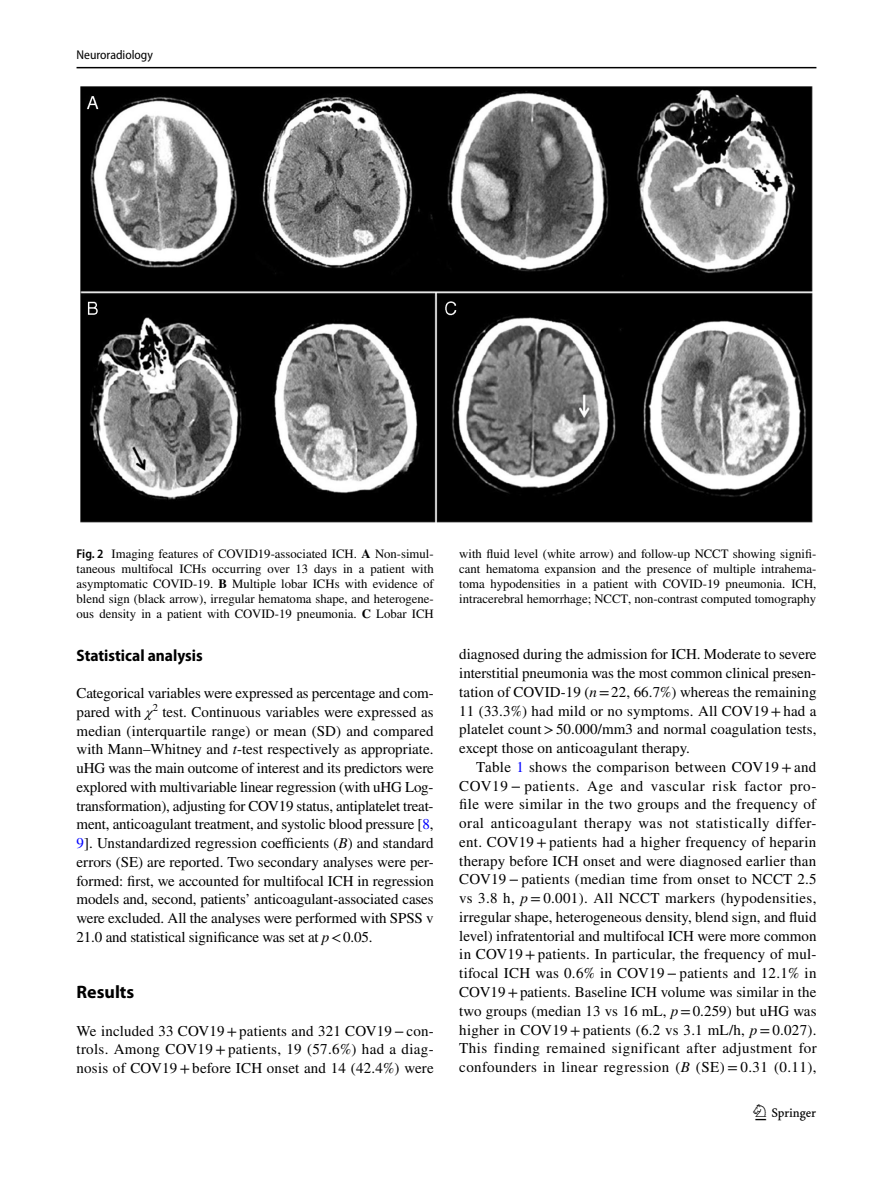
<style>
.page{position:relative;width:893px;height:1187px;background:#fff}
.page>*{position:absolute;margin:0;border:0;box-sizing:border-box;transform-origin:0 0}
.t1{font:22.5px "Springnew Regular 3";color:#000}
.t2{font:700 18px "Myriad Pro";color:#000}
.t3{font:700 semi-condensed 16.5px "Myriad Pro";color:#000}
.t4{font:15px/18.8px "STIX";letter-spacing:.005em;color:#000;text-align:justify}
.t5{font:12.75px/15px "STIX";color:#000;text-align:justify}
.t6{font:semi-condensed 12.75px "Myriad Pro";color:#000}
.s1{font-family:"Myriad Pro";font-weight:600;font-stretch:semi-condensed}
.s2{font-weight:700}
.s3{font-style:italic}
.s4{color:#00f}
</style>
<div class="page">
<hr style="left:77px;top:67px;width:739px;height:1px;background:#000">
<img style="left:81px;top:87px;width:731px;height:436px">
<p class="t6" style="left:77px;top:48px;width:78px">Neuroradiology</p>
<p class="t5" style="left:77px;top:547px;width:359px"><span class="s1">Fig. 2</span> Imaging features of COVID19-associated ICH. <span class="s2">A</span> Non-simul&shy;taneous multifocal ICHs occurring over 13 days in a patient with asymptomatic COVID-19. <span class="s2">B</span> Multiple lobar ICHs with evidence of blend sign (black arrow), irregular hematoma shape, and heterogene&shy;ous density in a patient with COVID-19 pneumonia. <span class="s2">C</span> Lobar ICH</p>
<p class="t5" style="left:459px;top:547px;width:359px">with fluid level (white arrow) and follow-up NCCT showing signifi&shy;cant hematoma expansion and the presence of multiple intrahema&shy;toma hypodensities in a patient with COVID-19 pneumonia. ICH, intracerebral hemorrhage; NCCT, non-contrast computed tomography</p>
<p class="t3" style="left:77px;top:645px;width:128px">Statistical analysis</p>
<p class="t4" style="left:77px;top:684px;width:359px">Categorical variables were expressed as percentage and com&shy;pared with <span class="s3">χ</span><sup>2</sup> test. Continuous variables were expressed as median (interquartile range) or mean (SD) and compared with Mann–Whitney and <span class="s3">t</span>-test respectively as appropriate. uHG was the main outcome of interest and its predictors were explored with multivariable linear regression (with uHG Log&shy;transformation), adjusting for COV19 status, antiplatelet treat&shy;ment, anticoagulant treatment, and systolic blood pressure [<span class="s4">8</span>, <span class="s4">9</span>]. Unstandardized regression coefficients (<span class="s3">B</span>) and standard errors (SE) are reported. Two secondary analyses were per&shy;formed: first, we accounted for multifocal ICH in regression models and, second, patients’ anticoagulant-associated cases were excluded. All the analyses were performed with SPSS v 21.0 and statistical significance was set at <span class="s3">p</span>&lt;0.05.</p>
<p class="t2" style="left:77px;top:980px;width:59px">Results</p>
<p class="t4" style="left:77px;top:1022px;width:359px">We included 33 COV19+patients and 321 COV19−con&shy;trols. Among COV19+patients, 19 (57.6%) had a diag&shy;nosis of COV19+before ICH onset and 14 (42.4%) were</p>
<p class="t4" style="left:459px;top:646px;width:359px">diagnosed during the admission for ICH. Moderate to severe interstitial pneumonia was the most common clinical presen&shy;tation of COVID-19 (<span class="s3">n</span>=22, 66.7%) whereas the remaining 11 (33.3%) had mild or no symptoms. All COV19+had a platelet count&gt;50.000/mm3 and normal coagulation tests, except those on anticoagulant therapy.</p>
<p class="t4" style="left:459px;top:758px;width:359px;text-indent:17px">Table <span class="s4">1</span> shows the comparison between COV19+and COV19 − patients. Age and vascular risk factor pro&shy;file were similar in the two groups and the frequency of oral anticoagulant therapy was not statistically differ&shy;ent. COV19+patients had a higher frequency of heparin therapy before ICH onset and were diagnosed earlier than COV19−patients (median time from onset to NCCT 2.5 vs 3.8 h, <span class="s3">p</span>=0.001). All NCCT markers (hypodensities, irregular shape, heterogeneous density, blend sign, and fluid level) infratentorial and multifocal ICH were more common in COV19+patients. In particular, the frequency of mul&shy;tifocal ICH was 0.6% in COV19−patients and 12.1% in COV19+patients. Baseline ICH volume was similar in the two groups (median 13 vs 16 mL, <span class="s3">p</span>=0.259) but uHG was higher in COV19+patients (6.2 vs 3.1 mL/h, <span class="s3">p</span>=0.027).<br>This finding remained significant after adjustment for confounders in linear regression (<span class="s3">B</span> (SE) = 0.31 (0.11),</p>
<h1 class="t1" style="left:755px;top:1104px;width:62px">1 3</h1>
</div>
